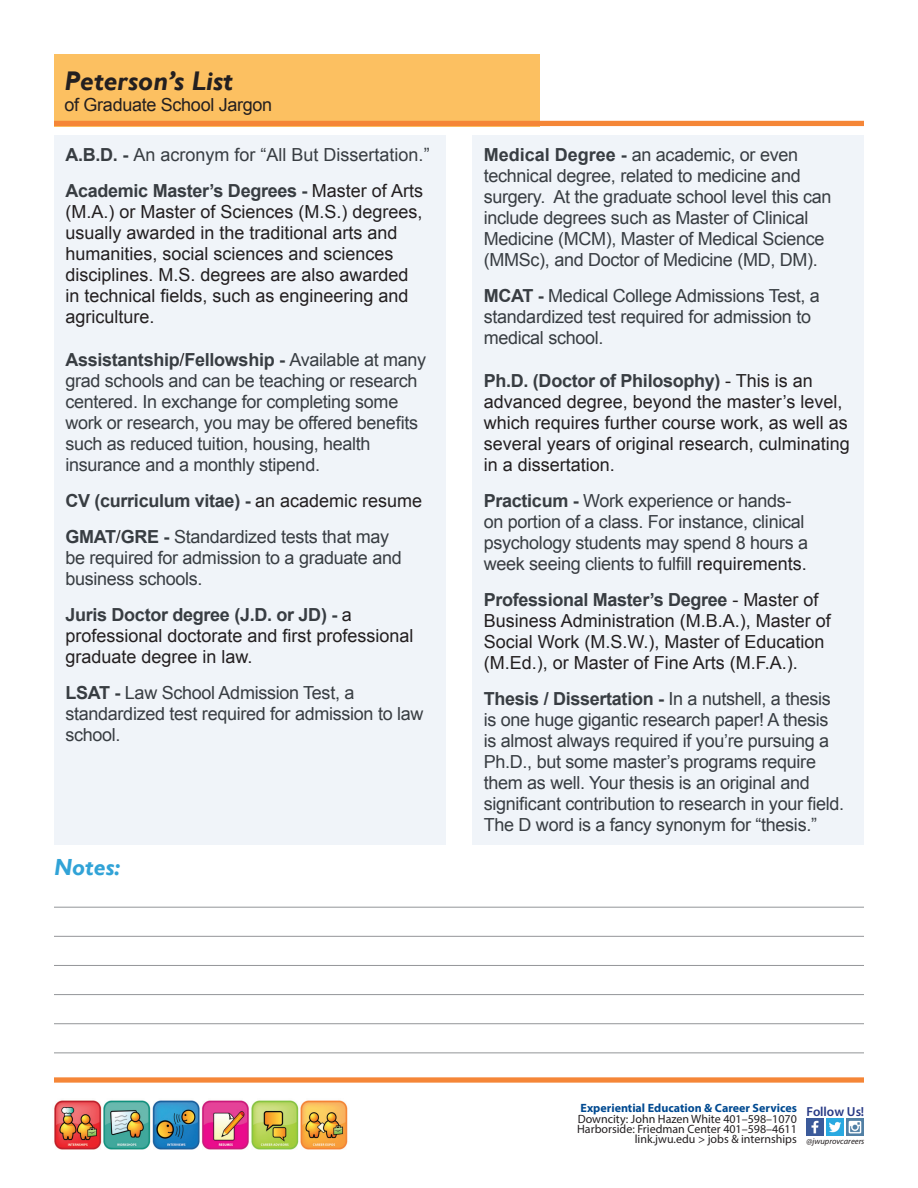
<style>
.page{position:relative;width:918px;height:1188px;background:#fff}
.page>*{position:absolute;margin:0;border:0;box-sizing:border-box;transform-origin:0 0}
.t1{font:italic 700 27px "Gill Sans";color:#231f20}
.t2{font:italic 700 23.25px "Gill Sans";color:#31a3d7}
.Normal__Web{font:18px/21px "Arial";letter-spacing:-.015em;color:#383d42}
.Normal__Web-2{font:18px/21px "Arial";color:#231f20}
.Normal__Web-3{font:700 18px "Arial";letter-spacing:-.015em;color:#383d42}
.t3{font:600 13.2px "Myriad Pro";color:#273985}
.t4{font:12px "Myriad Pro";color:#231f20}
.t5{font:700 12px "Myriad Pro";color:#014a91}
.t6{font:italic 8.4px "Myriad Pro";color:#231f20}
.s1{font-weight:700}
.s2{font-weight:700;color:#383d42}
.s3{color:#231f20}
.s4{font-weight:400;color:#231f20}
</style>
<div class="page">
<div style="left:54px;top:54px;width:486px;height:72px;background:#fcc061"></div>
<div style="left:54px;top:135px;width:391px;height:710px;background:#f0f4f9"></div>
<img style="left:807px;top:1119px;width:17px;height:17px">
<img style="left:847px;top:1119px;width:17px;height:17px">
<img style="left:827px;top:1119px;width:17px;height:17px">
<img style="left:54px;top:1100px;width:294px;height:50px">
<hr style="left:54px;top:907px;width:810px;height:1px;background:#939598">
<hr style="left:54px;top:936px;width:810px;height:1px;background:#939598">
<hr style="left:54px;top:965px;width:810px;height:1px;background:#939598">
<hr style="left:54px;top:994px;width:810px;height:1px;background:#939598">
<hr style="left:54px;top:1023px;width:810px;height:1px;background:#939598">
<hr style="left:54px;top:1052px;width:810px;height:1px;background:#939598">
<div style="left:54px;top:121px;width:810px;height:5px;background:#f58637"></div>
<div style="left:472px;top:135px;width:392px;height:710px;background:#f0f4f9"></div>
<div style="left:54px;top:1077px;width:810px;height:6px;background:#f58637"></div>
<p class="t1" style="left:64px;top:65px;width:170px">Peterson’s List</p>
<p class="Normal__Web-2" style="left:64px;top:94px;width:209px">of Graduate School Jargon</p>
<p class="Normal__Web" style="left:65px;top:144px;width:366px"><span class="s1">A.B.D. -</span> An acronym for “All But Dissertation.”</p>
<p class="Normal__Web-2" style="left:65px;top:180px;width:359px"><span class="s2">Academic Master’s Degrees -</span> Master of Arts (M.A.) or Master of Sciences (M.S.) degrees, usually awarded in the traditional arts and humanities, social sciences and sciences disciplines. M.S. degrees are also awarded in technical fields, such as engineering and agriculture.</p>
<p class="Normal__Web" style="left:65px;top:350px;width:362px"><span class="s1">Assistantship</span><span class="s3">/</span><span class="s1">Fellowship -</span> Available at many grad schools and can be teaching or research centered. In exchange for completing some work or research, you may be offered benefits such as reduced tuition, housing, health insurance and a monthly stipend.</p>
<p class="Normal__Web-3" style="left:65px;top:489px;width:358px">CV (curriculum vitae) - <span class="s4">an academic resume</span></p>
<p class="Normal__Web" style="left:65px;top:527px;width:338px"><span class="s1">GMAT</span><span class="s3">/</span><span class="s1">GRE -</span> Standardized tests that may be required for admission to a graduate and business schools.</p>
<p class="Normal__Web-2" style="left:65px;top:605px;width:350px"><span class="s2">Juris Doctor degree (J.D. or JD) -</span> a professional doctorate and first professional graduate degree in law.</p>
<p class="Normal__Web" style="left:65px;top:683px;width:360px"><span class="s1">LSAT -</span> Law School Admission Test, a standardized test required for admission to law school.</p>
<p class="t2" style="left:54px;top:853px;width:68px">Notes:</p>
<p class="Normal__Web" style="left:484px;top:144px;width:349px"><span class="s1">Medical Degree -</span> an academic, or even technical degree, related to medicine and surgery. At the graduate school level this can include degrees such as Master of Clinical Medicine (MCM), Master of Medical Science (MMSc), and Doctor of Medicine (MD, DM).</p>
<p class="Normal__Web" style="left:484px;top:285px;width:338px"><span class="s1">MCAT -</span> Medical College Admissions Test, a standardized test required for admission to medical school.</p>
<p class="Normal__Web-2" style="left:484px;top:371px;width:368px"><span class="s2">Ph.D. (Doctor of Philosophy)</span> - This is an advanced degree, beyond the master’s level, which requires further course work, as well as several years of original research, culminating in a dissertation.</p>
<p class="Normal__Web" style="left:484px;top:491px;width:326px"><span class="s1">Practicum -</span> Work experience or hands&shy;on portion of a class. For instance, clinical psychology students may spend 8 hours a week seeing clients to fulfill <span class="s3">requirements.</span></p>
<p class="Normal__Web-2" style="left:484px;top:590px;width:349px"><span class="s2">Professional Master’s Degree</span> - Master of Business Administration (M.B.A.), Master of Social Work (M.S.W.), Master of Education (M.Ed.), or Master of Fine Arts (M.F.A.).</p>
<p class="Normal__Web" style="left:484px;top:689px;width:362px"><span class="s1">Thesis / Dissertation -</span> In a nutshell, a thesis is one huge gigantic research paper! A thesis is almost always required if you’re pursuing a Ph.D., but some master’s programs require them as well. Your thesis is an original and significant contribution to research in your field.<br>The D word is a fancy synonym for “thesis.”</p>
<p class="t5" style="left:581px;top:1101px;width:218px">Experiential Education &amp; Career Services</p>
<p class="t4" style="left:578px;top:1111px;width:221px">Downcity: John Hazen White 401–598–1070</p>
<p class="t4" style="left:577px;top:1122px;width:221px">Harborside: Friedman Center 401–598–4611</p>
<p class="t4" style="left:635px;top:1132px;width:164px">link.jwu.edu &gt; jobs &amp; internships</p>
<p class="t3" style="left:807px;top:1103px;width:59px">Follow Us!</p>
<p class="t6" style="left:806px;top:1136px;width:59px">@jwuprovcareers</p>
</div>
